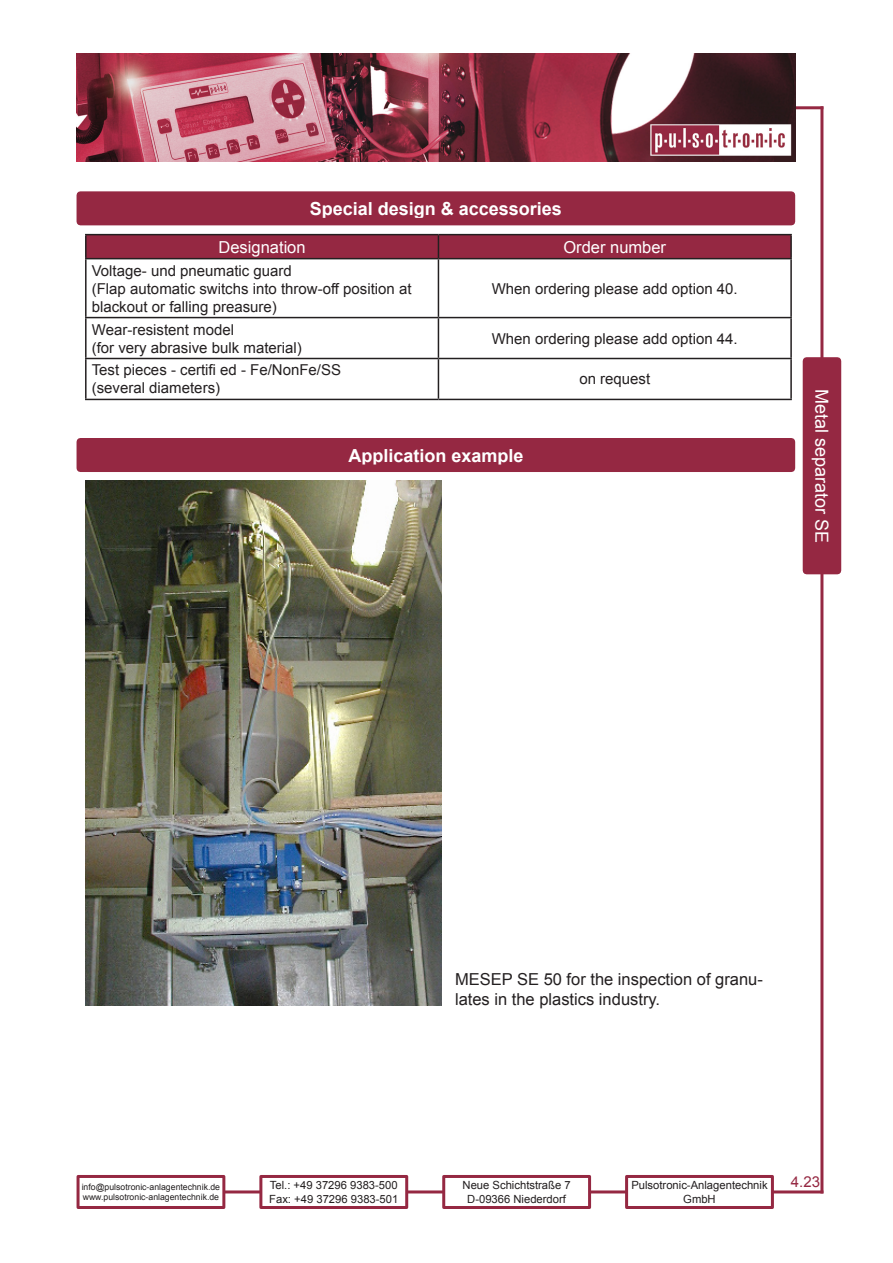
<style>
.page{position:relative;width:893px;height:1263px;background:#fff}
.page>*{position:absolute;margin:0;border:0;box-sizing:border-box;transform-origin:0 0}
.t1{font:700 18px "Arial";color:#fff}
.t2{font:18px "Arial";color:#fff}
.t3{font:16.5px/19.8px "Arial";color:#231f20}
.t4{font:16.5px "Arial";color:#fff}
.t5{font:15px "Arial";color:#231f20}
.t6{font:15px "Arial";color:#952842}
.t7{font:11.25px/13.5px "Arial";color:#231f20;text-align:center}
.t8{font:8.7px/10.5px "Arial";color:#231f20}
</style>
<div class="page">
<hr style="left:186px;top:1190px;width:636px;height:3px;background:#952842">
<div style="left:444px;top:1176px;width:146px;height:31px;background:#fff"></div>
<div style="left:442px;top:1175px;width:149px;height:34px;border:3px solid #952842"></div>
<div style="left:261px;top:1176px;width:146px;height:31px;background:#fff"></div>
<div style="left:259px;top:1175px;width:149px;height:34px;border:3px solid #952842"></div>
<div style="left:78px;top:1176px;width:146px;height:31px;background:#fff"></div>
<div style="left:77px;top:1175px;width:148px;height:34px;border:3px solid #952842"></div>
<div style="left:627px;top:1176px;width:145px;height:31px;background:#fff"></div>
<div style="left:625px;top:1175px;width:149px;height:34px;border:3px solid #952842"></div>
<hr style="left:820px;top:108px;width:3px;height:1084px;background:#952842">
<hr style="left:767px;top:106px;width:55px;height:3px;background:#952842">
<div style="left:806px;top:361px;width:31px;height:210px;background:#952842"></div>
<div style="left:803px;top:357px;width:38px;height:217px;border:8px solid #952842"></div>
<img style="left:77px;top:54px;width:718px;height:108px">
<div style="left:80px;top:195px;width:711px;height:27px;background:#952842"></div>
<div style="left:77px;top:191px;width:718px;height:34px;border:8px solid #952842"></div>
<hr style="left:85px;top:234px;width:353px;height:1px;background:#231f20">
<hr style="left:85px;top:235px;width:2px;height:23px;background:#231f20">
<hr style="left:438px;top:234px;width:354px;height:1px;background:#231f20">
<svg style="left:86px;top:235px;width:704px;height:23px;background:#912740"></svg>
<hr style="left:790px;top:235px;width:2px;height:23px;background:#231f20">
<hr style="left:85px;top:258px;width:353px;height:1px;background:#231f20">
<hr style="left:85px;top:259px;width:2px;height:58px;background:#231f20">
<hr style="left:438px;top:258px;width:354px;height:1px;background:#231f20">
<hr style="left:438px;top:259px;width:1px;height:58px;background:#231f20">
<hr style="left:790px;top:259px;width:2px;height:58px;background:#231f20">
<hr style="left:85px;top:317px;width:353px;height:1px;background:#231f20">
<hr style="left:85px;top:318px;width:2px;height:40px;background:#231f20">
<hr style="left:438px;top:317px;width:354px;height:1px;background:#231f20">
<hr style="left:438px;top:318px;width:1px;height:40px;background:#231f20">
<hr style="left:790px;top:318px;width:2px;height:40px;background:#231f20">
<hr style="left:85px;top:358px;width:353px;height:1px;background:#231f20">
<hr style="left:85px;top:359px;width:2px;height:40px;background:#231f20">
<hr style="left:438px;top:358px;width:354px;height:1px;background:#231f20">
<hr style="left:438px;top:359px;width:1px;height:40px;background:#231f20">
<hr style="left:790px;top:359px;width:2px;height:40px;background:#231f20">
<hr style="left:85px;top:399px;width:353px;height:1px;background:#231f20">
<hr style="left:438px;top:399px;width:354px;height:1px;background:#231f20">
<img style="left:85px;top:480px;width:356px;height:525px">
<div style="left:80px;top:442px;width:711px;height:26px;background:#952842"></div>
<div style="left:77px;top:438px;width:718px;height:34px;border:8px solid #952842"></div>
<p class="t1" style="left:310px;top:197px;width:254px">Special design &amp; accessories</p>
<p class="t4" style="left:219px;top:236px;width:89px">Designation</p>
<p class="t4" style="left:563px;top:236px;width:104px">Order number</p>
<p class="t5" style="left:92px;top:260px;width:202px">Voltage- und pneumatic guard</p>
<p class="t5" style="left:92px;top:278px;width:321px">(Flap automatic switchs into throw-off position at</p>
<p class="t5" style="left:92px;top:296px;width:187px">blackout or falling preasure)</p>
<p class="t5" style="left:492px;top:278px;width:247px">When ordering please add option 40.</p>
<p class="t5" style="left:92px;top:319px;width:144px">Wear-resistent model</p>
<p class="t5" style="left:92px;top:337px;width:212px">(for very abrasive bulk material)</p>
<p class="t5" style="left:92px;top:360px;width:251px">Test pieces - certifi ed - Fe/NonFe/SS</p>
<p class="t5" style="left:92px;top:378px;width:130px">(several diameters)</p>
<p class="t5" style="left:492px;top:328px;width:247px">When ordering please add option 44.</p>
<p class="t5" style="left:579px;top:369px;width:72px">on request</p>
<p class="t1" style="left:348px;top:443px;width:177px">Application example</p>
<p class="t2" style="left:833px;top:389px;width:156px;rotate:90deg">Metal separator SE</p>
<p class="t3" style="left:455px;top:970px;width:309px">MESEP SE 50 for the inspection of granu&shy;lates in the plastics industry.</p>
<p class="t7" style="left:463px;top:1179px;width:110px">Neue Schichtstraße 7<br>D-09366 Niederdorf</p>
<p class="t7" style="left:269px;top:1179px;width:131px;text-align:left">Tel.: +49 37296 9383-500<br>Fax: +49 37296 9383-501</p>
<p class="t8" style="left:82px;top:1182px;width:140px">info@pulsotronic-anlagentechnik.de www.pulsotronic-anlagentechnik.de</p>
<p class="t7" style="left:631px;top:1179px;width:138px">Pulsotronic-Anlagentechnik<br>GmbH</p>
<p class="t6" style="left:791px;top:1172px;width:31px">4.23</p>
</div>
